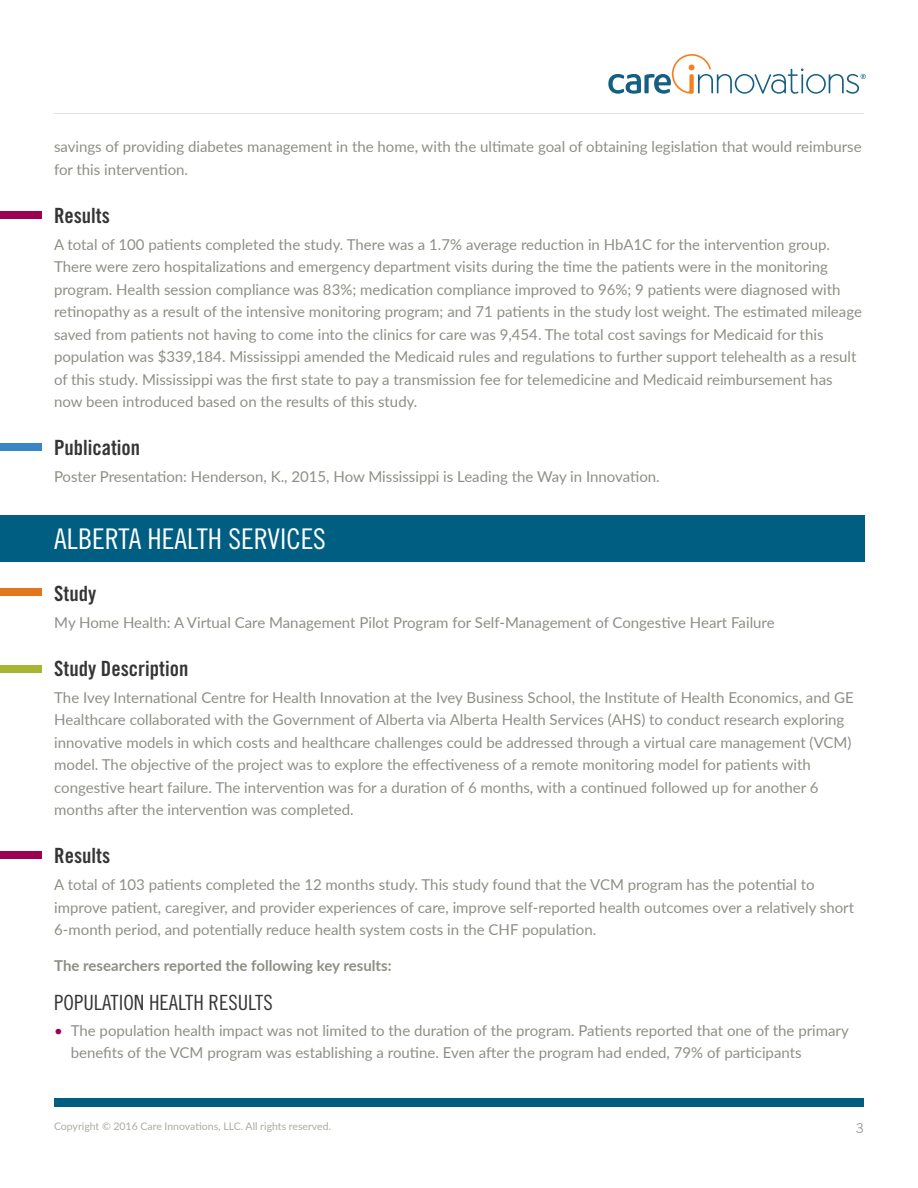
<style>
.page{position:relative;width:918px;height:1188px;background:#fff}
.page>*{position:absolute;margin:0;border:0;box-sizing:border-box;transform-origin:0 0}
.t1{font:28.5px "Trade Gothic LT Std Cn 18";color:#fff}
.t2{font:21px "Trade Gothic LT Std Bd Cn 20";color:#353535}
.t3{font:21px "Trade Gothic LT Std Cn 18";color:#353535}
.t4{font:15px/22.5px "Lato";color:#8d8f86}
.t5{font:700 15px "Lato";color:#8d8f86}
.t6{font:13.5px "Trade Gothic LT Std";color:#9a9a9a}
.t7{font:10.5px "Lato";color:#ababa4}
.s1{color:#9d0151}
</style>
<div class="page">
<hr style="left:54px;top:113px;width:810px;height:1px;background:#e5e4e3">
<svg style="left:608px;top:54px;width:258px;height:40px"></svg>
<div style="left:54px;top:1098px;width:810px;height:9px;background:#005e82"></div>
<div style="left:0;top:211px;width:42px;height:8px;background:#9d0151"></div>
<div style="left:0;top:443px;width:42px;height:8px;background:#3886c5"></div>
<div style="left:0;top:515px;width:864px;height:47px;background:#005e82"></div>
<div style="left:0;top:588px;width:42px;height:8px;background:#e3761d"></div>
<div style="left:0;top:665px;width:42px;height:8px;background:#a9b632"></div>
<div style="left:0;top:851px;width:42px;height:8px;background:#9d0151"></div>
<p class="t4" style="left:54px;top:135px;width:809px">savings of providing diabetes management in the home, with the ultimate goal of obtaining legislation that would reimburse for this intervention.</p>
<h2 class="t2" style="left:54px;top:203px;width:57px">Results</h2>
<p class="t4" style="left:54px;top:232px;width:809px">A total of 100 patients completed the study. There was a 1.7% average reduction in HbA1C for the intervention group.<br>There were zero hospitalizations and emergency department visits during the time the patients were in the monitoring program. Health session compliance was 83%; medication compliance improved to 96%; 9 patients were diagnosed with retinopathy as a result of the intensive monitoring program; and 71 patients in the study lost weight. The estimated mileage saved from patients not having to come into the clinics for care was 9,454. The total cost savings for Medicaid for this population was $339,184. Mississippi amended the Medicaid rules and regulations to further support telehealth as a result of this study. Mississippi was the first state to pay a transmission fee for telemedicine and Medicaid reimbursement has now been introduced based on the results of this study.</p>
<h2 class="t2" style="left:54px;top:435px;width:88px">Publication</h2>
<p class="t4" style="left:54px;top:465px;width:607px">Poster Presentation: Henderson, K., 2015, How Mississippi is Leading the Way in Innovation.</p>
<h1 class="t1" style="left:54px;top:522px;width:273px">ALBERTA HEALTH SERVICES</h1>
<h2 class="t2" style="left:54px;top:581px;width:43px">Study</h2>
<p class="t4" style="left:54px;top:611px;width:722px">My Home Health: A Virtual Care Management Pilot Program for Self-Management of Congestive Heart Failure</p>
<h2 class="t2" style="left:54px;top:656px;width:136px">Study Description</h2>
<p class="t4" style="left:54px;top:686px;width:801px">The Ivey International Centre for Health Innovation at the Ivey Business School, the Institute of Health Economics, and GE Healthcare collaborated with the Government of Alberta via Alberta Health Services (AHS) to conduct research exploring innovative models in which costs and healthcare challenges could be addressed through a virtual care management (VCM) model. The objective of the project was to explore the effectiveness of a remote monitoring model for patients with congestive heart failure. The intervention was for a duration of 6 months, with a continued followed up for another 6 months after the intervention was completed.</p>
<h2 class="t2" style="left:54px;top:843px;width:57px">Results</h2>
<p class="t4" style="left:54px;top:873px;width:801px">A total of 103 patients completed the 12 months study. This study found that the VCM program has the potential to improve patient, caregiver, and provider experiences of care, improve self-reported health outcomes over a relatively short<br>6-month period, and potentially reduce health system costs in the CHF population.</p>
<p class="t5" style="left:54px;top:955px;width:339px">The researchers reported the following key results:</p>
<h2 class="t3" style="left:54px;top:990px;width:220px">POPULATION HEALTH RESULTS</h2>
<p class="t4" style="left:71px;top:1018px;width:780px;text-indent:-16px"><span class="s1">•</span> The population health impact was not limited to the duration of the program. Patients reported that one of the primary benefits of the VCM program was establishing a routine. Even after the program had ended, 79% of participants</p>
<p class="t7" style="left:54px;top:1119px;width:279px">Copyright © 2016 Care Innovations, LLC. All rights reserved.</p>
<p class="t6" style="left:856px;top:1120px;width:10px">3</p>
</div>
